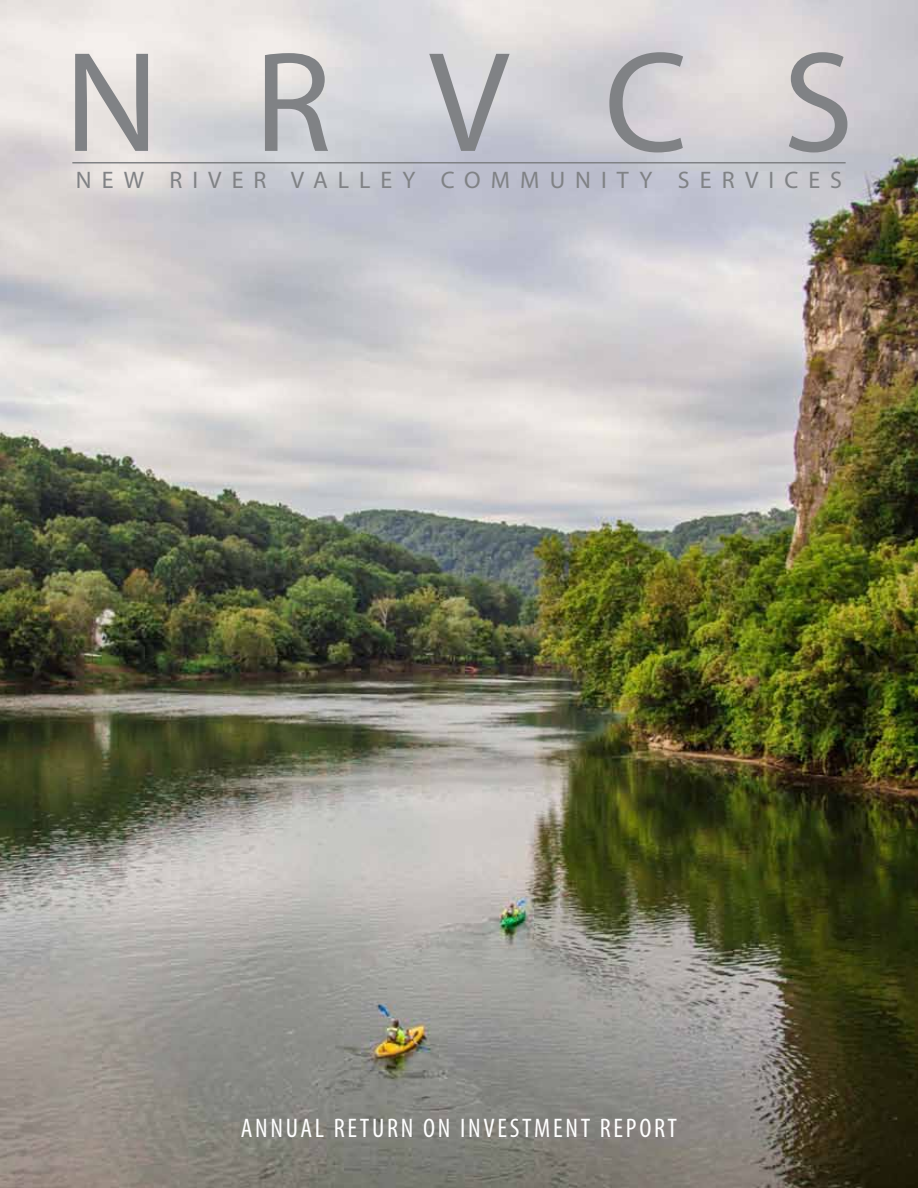
<style>
.page{position:relative;width:918px;height:1188px;background:#fff}
.page>*{position:absolute;margin:0;border:0;box-sizing:border-box;transform-origin:0 0}
.t1{font:144px "Myriad Pro";letter-spacing:.66em;color:#808285}
.t2{font:condensed 27px "Myriad Pro";letter-spacing:.1em;color:#fff}
.t3{font:24px "Myriad Pro";letter-spacing:.42em;color:#808285}
</style>
<div class="page">
<img style="left:0;top:0;width:918px;height:1188px">
<hr style="left:72px;top:162px;width:774px;height:2px;background:#808285">
<h1 class="t1" style="left:64px;top:14px;width:791px">NRVCS</h1>
<p class="t3" style="left:76px;top:165px;width:768px">NEW RIVER VALLEY COMMUNITY SERVICES</p>
<p class="t2" style="left:241px;top:1112px;width:438px">ANNUAL RETURN ON INVESTMENT REPORT</p>
</div>
